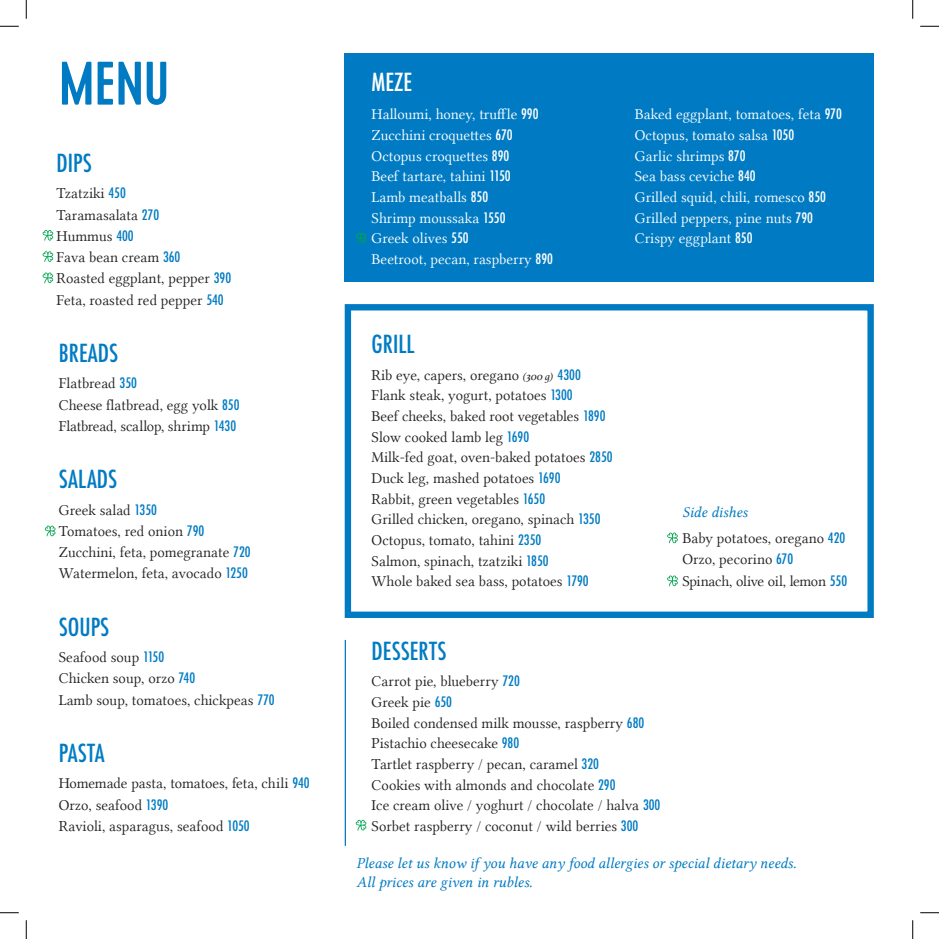
<style>
.page{position:relative;width:939px;height:939px;background:#fff}
.page>*{position:absolute;margin:0;border:0;box-sizing:border-box;transform-origin:0 0}
.t1{font:500 condensed 24.25px "Futura";color:#007bc3}
.t2{font:500 condensed 24.25px "Futura";color:#fff}
.t3{font:15.25px "Lin Libertine Display Capitals";color:#231f20}
.t4{font:15.25px "Lin Libertine Display Capitals";color:#fff}
.t5{font:15.25px "Lin Libertine I";color:#007bc3}
.t6{font:15.25px "Lin Libertine Display Capitals";letter-spacing:-.02em;color:#231f20}
.s1{font-family:"Futura";font-weight:500;font-stretch:condensed;font-size:14px;color:#007bc3}
.s2{font-family:"Futura";font-weight:500;font-stretch:condensed;font-size:14px}
.s3{font-family:"Athelas";font-style:italic;font-size:11.25px}
</style>
<div class="page">
<hr style="left:344px;top:639px;width:2px;height:206px;background:#007bc3">
<svg style="left:62px;top:62px;width:104px;height:43px"></svg>
<svg style="left:43px;top:230px;width:10px;height:10px"></svg>
<svg style="left:43px;top:251px;width:10px;height:11px"></svg>
<svg style="left:43px;top:272px;width:10px;height:11px"></svg>
<div style="left:344px;top:53px;width:529px;height:229px;background:#007bc3"></div>
<div style="left:344px;top:304px;width:529px;height:314px;border:6px solid #007bc3"></div>
<svg style="left:667px;top:532px;width:10px;height:11px"></svg>
<svg style="left:667px;top:575px;width:10px;height:11px"></svg>
<svg style="left:355px;top:819px;width:11px;height:11px"></svg>
<svg style="left:45px;top:525px;width:10px;height:11px"></svg>
<svg style="left:355px;top:233px;width:11px;height:10px"></svg>
<svg style="left:0;top:25px;width:19px;height:2px"></svg>
<svg style="left:920px;top:25px;width:18px;height:2px"></svg>
<svg style="left:0;top:912px;width:19px;height:1px"></svg>
<svg style="left:920px;top:912px;width:18px;height:1px"></svg>
<svg style="left:25px;top:0;width:2px;height:19px"></svg>
<svg style="left:25px;top:920px;width:2px;height:18px"></svg>
<svg style="left:912px;top:0;width:1px;height:19px"></svg>
<svg style="left:912px;top:920px;width:1px;height:18px"></svg>
<p class="t1" style="left:57px;top:147px;width:37px">DIPS</p>
<p class="t3" style="left:57px;top:185px;width:71px">Tzatziki <span class="s1">450</span></p>
<p class="t3" style="left:57px;top:206px;width:104px">Taramasalata <span class="s1">270</span></p>
<p class="t3" style="left:57px;top:227px;width:79px">Hummus <span class="s1">400</span></p>
<p class="t3" style="left:57px;top:248px;width:125px">Fava bean cream <span class="s1">360</span></p>
<p class="t3" style="left:57px;top:270px;width:176px">Roasted eggplant, pepper <span class="s1">390</span></p>
<p class="t3" style="left:57px;top:291px;width:169px">Feta, roasted red pepper <span class="s1">540</span></p>
<p class="t1" style="left:59px;top:337px;width:61px">BREADS</p>
<p class="t3" style="left:59px;top:374px;width:80px">Flatbread <span class="s1">350</span></p>
<p class="t3" style="left:59px;top:396px;width:182px">Cheese flatbread, egg yolk <span class="s1">850</span></p>
<p class="t3" style="left:59px;top:417px;width:179px">Flatbread, scallop, shrimp <span class="s1">1430</span></p>
<p class="t1" style="left:59px;top:463px;width:60px">SALADS</p>
<p class="t3" style="left:59px;top:501px;width:100px">Greek salad <span class="s1">1350</span></p>
<p class="t3" style="left:59px;top:522px;width:147px">Tomatoes, red onion <span class="s1">790</span></p>
<p class="t3" style="left:59px;top:543px;width:193px">Zucchini, feta, pomegranate <span class="s1">720</span></p>
<p class="t3" style="left:59px;top:564px;width:190px">Watermelon, feta, avocado <span class="s1">1250</span></p>
<p class="t1" style="left:59px;top:611px;width:52px">SOUPS</p>
<p class="t3" style="left:59px;top:648px;width:107px">Seafood soup <span class="s1">1150</span></p>
<p class="t3" style="left:59px;top:669px;width:138px">Chicken soup, orzo <span class="s1">740</span></p>
<p class="t3" style="left:59px;top:690px;width:217px">Lamb soup, tomatoes, chickpeas <span class="s1">770</span></p>
<p class="t1" style="left:59px;top:737px;width:47px">PASTA</p>
<p class="t3" style="left:59px;top:774px;width:252px">Homemade pasta, tomatoes, feta, chili <span class="s1">940</span></p>
<p class="t3" style="left:59px;top:795px;width:111px">Orzo, seafood <span class="s1">1390</span></p>
<p class="t3" style="left:59px;top:817px;width:192px">Ravioli, asparagus, seafood <span class="s1">1050</span></p>
<p class="t2" style="left:371px;top:67px;width:42px">MEZE</p>
<p class="t4" style="left:371px;top:106px;width:168px">Halloumi, honey, truffle <span class="s2">990</span></p>
<p class="t4" style="left:371px;top:126px;width:142px">Zucchini croquettes <span class="s2">670</span></p>
<p class="t4" style="left:371px;top:147px;width:139px">Octopus croquettes <span class="s2">890</span></p>
<p class="t4" style="left:371px;top:168px;width:140px">Beef tartare, tahini <span class="s2">1150</span></p>
<p class="t4" style="left:371px;top:188px;width:118px">Lamb meatballs <span class="s2">850</span></p>
<p class="t4" style="left:371px;top:209px;width:135px">Shrimp moussaka <span class="s2">1550</span></p>
<p class="t4" style="left:371px;top:229px;width:98px">Greek olives <span class="s2">550</span></p>
<p class="t4" style="left:371px;top:250px;width:183px">Beetroot, pecan, raspberry <span class="s2">890</span></p>
<p class="t4" style="left:634px;top:106px;width:208px">Baked eggplant, tomatoes, feta <span class="s2">970</span></p>
<p class="t4" style="left:634px;top:126px;width:161px">Octopus, tomato salsa <span class="s2">1050</span></p>
<p class="t4" style="left:634px;top:147px;width:112px">Garlic shrimps <span class="s2">870</span></p>
<p class="t4" style="left:634px;top:168px;width:122px">Sea bass ceviche <span class="s2">840</span></p>
<p class="t4" style="left:634px;top:188px;width:193px">Grilled squid, chili, romesco <span class="s2">850</span></p>
<p class="t4" style="left:634px;top:209px;width:180px">Grilled peppers, pine nuts <span class="s2">790</span></p>
<p class="t4" style="left:634px;top:229px;width:119px">Crispy eggplant <span class="s2">850</span></p>
<p class="t1" style="left:371px;top:329px;width:44px">GRILL</p>
<p class="t3" style="left:371px;top:366px;width:211px">Rib eye, capers, oregano <span class="s3">(300 g)</span> <span class="s1">4300</span></p>
<p class="t3" style="left:371px;top:386px;width:202px">Flank steak, yogurt, potatoes <span class="s1">1300</span></p>
<p class="t3" style="left:371px;top:407px;width:235px">Beef cheeks, baked root vegetables <span class="s1">1890</span></p>
<p class="t3" style="left:371px;top:428px;width:159px">Slow cooked lamb leg <span class="s1">1690</span></p>
<p class="t3" style="left:371px;top:448px;width:242px">Milk-fed goat, oven-baked potatoes <span class="s1">2850</span></p>
<p class="t3" style="left:371px;top:469px;width:190px">Duck leg, mashed potatoes <span class="s1">1690</span></p>
<p class="t3" style="left:371px;top:490px;width:175px">Rabbit, green vegetables <span class="s1">1650</span></p>
<p class="t3" style="left:371px;top:510px;width:230px">Grilled chicken, oregano, spinach <span class="s1">1350</span></p>
<p class="t3" style="left:371px;top:531px;width:171px">Octopus, tomato, tahini <span class="s1">2350</span></p>
<p class="t3" style="left:371px;top:551px;width:178px">Salmon, spinach, tzatziki <span class="s1">1850</span></p>
<p class="t3" style="left:371px;top:572px;width:218px">Whole baked sea bass, potatoes <span class="s1">1790</span></p>
<p class="t5" style="left:682px;top:503px;width:67px">Side dishes</p>
<p class="t3" style="left:682px;top:529px;width:164px">Baby potatoes, oregano <span class="s1">420</span></p>
<p class="t3" style="left:682px;top:550px;width:112px">Orzo, pecorino <span class="s1">670</span></p>
<p class="t6" style="left:682px;top:572px;width:166px">Spinach, olive oil, lemon <span class="s1">550</span></p>
<p class="t1" style="left:371px;top:635px;width:76px">DESSERTS</p>
<p class="t3" style="left:371px;top:672px;width:150px">Carrot pie, blueberry <span class="s1">720</span></p>
<p class="t3" style="left:371px;top:693px;width:82px">Greek pie <span class="s1">650</span></p>
<p class="t3" style="left:371px;top:713px;width:274px">Boiled condensed milk mousse, raspberry <span class="s1">680</span></p>
<p class="t3" style="left:371px;top:734px;width:149px">Pistachio cheesecake <span class="s1">980</span></p>
<p class="t3" style="left:371px;top:755px;width:229px">Tartlet raspberry / pecan, caramel <span class="s1">320</span></p>
<p class="t3" style="left:371px;top:775px;width:245px">Cookies with almonds and chocolate <span class="s1">290</span></p>
<p class="t3" style="left:371px;top:796px;width:290px">Ice cream olive / yoghurt / chocolate / halva <span class="s1">300</span></p>
<p class="t3" style="left:371px;top:817px;width:268px">Sorbet raspberry / coconut / wild berries <span class="s1">300</span></p>
<p class="t5" style="left:356px;top:854px;width:441px">Please let us know if you have any food allergies or special dietary needs.</p>
<p class="t5" style="left:356px;top:873px;width:177px">All prices are given in rubles.</p>
</div>
